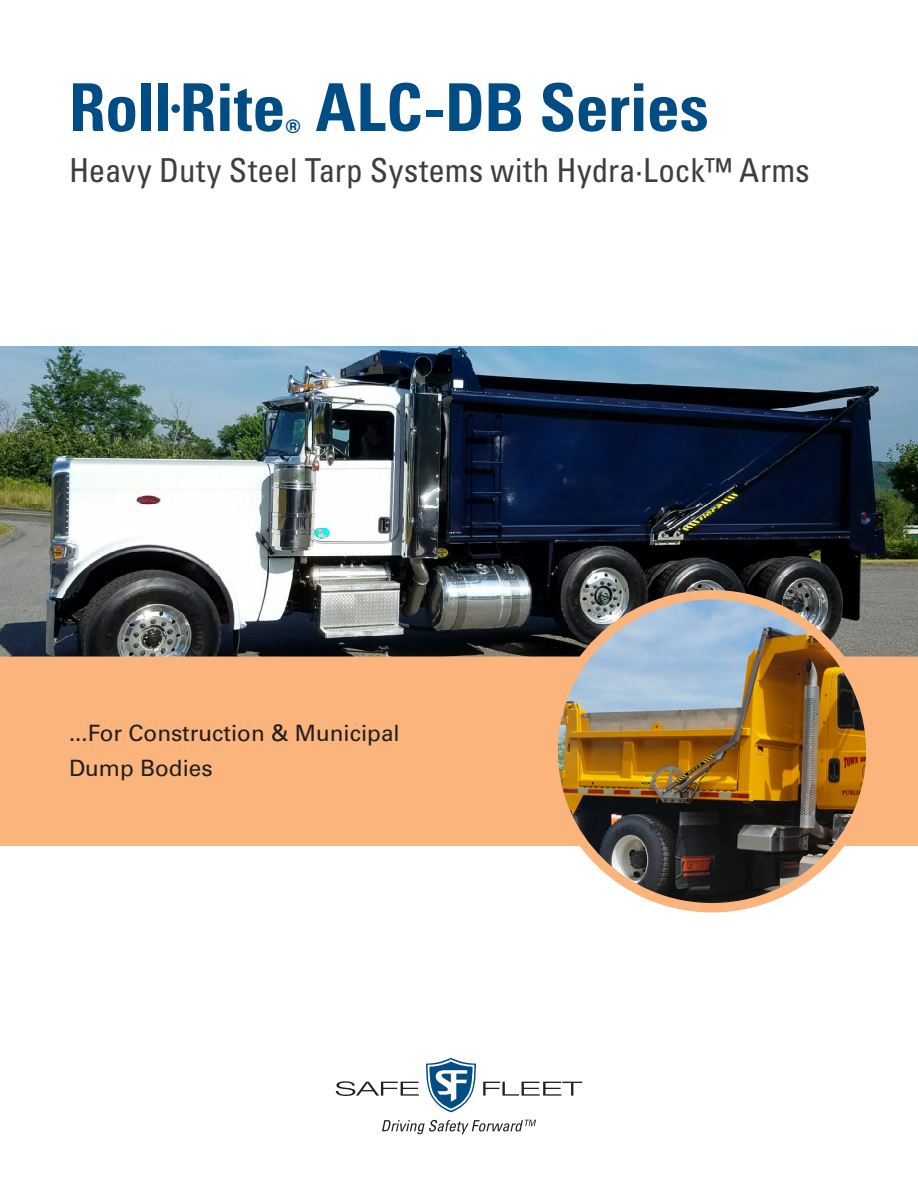
<style>
.page{position:relative;width:918px;height:1188px;background:#fff}
.page>*{position:absolute;margin:0;border:0;box-sizing:border-box;transform-origin:0 0}
.t1{font:700 condensed 66px "Univers LT Pro";letter-spacing:-.005em;color:#004c84}
.t2{font:condensed 33px "Univers LT Std";letter-spacing:.005em;color:#3e3e3f}
.t3{font:22.5px/34.5px "Univers LT Std";color:#231f20}
</style>
<div class="page">
<img style="left:0;top:346px;width:918px;height:311px">
<div style="left:0;top:657px;width:918px;height:189px;background:#fab47c"></div>
<img style="left:553px;top:595px;width:318px;height:313px">
<div style="left:548px;top:590px;width:327px;height:322px;border:9px solid #fab47c;border-radius:50%"></div>
<svg style="left:382px;top:1120px;width:154px;height:14px"></svg>
<svg style="left:336px;top:1081px;width:83px;height:15px"></svg>
<svg style="left:483px;top:1082px;width:99px;height:14px"></svg>
<svg style="left:426px;top:1058px;width:50px;height:54px"></svg>
<p class="t1" style="left:69px;top:67px;width:641px">Roll<sup>•</sup>Rite<sub>®</sub> ALC-DB Series</p>
<p class="t2" style="left:69px;top:149px;width:742px">Heavy Duty Steel Tarp Systems with Hydra·Lock™ Arms</p>
<p class="t3" style="left:69px;top:716px;width:332px">...For Construction &amp; Municipal<br>Dump Bodies</p>
</div>
